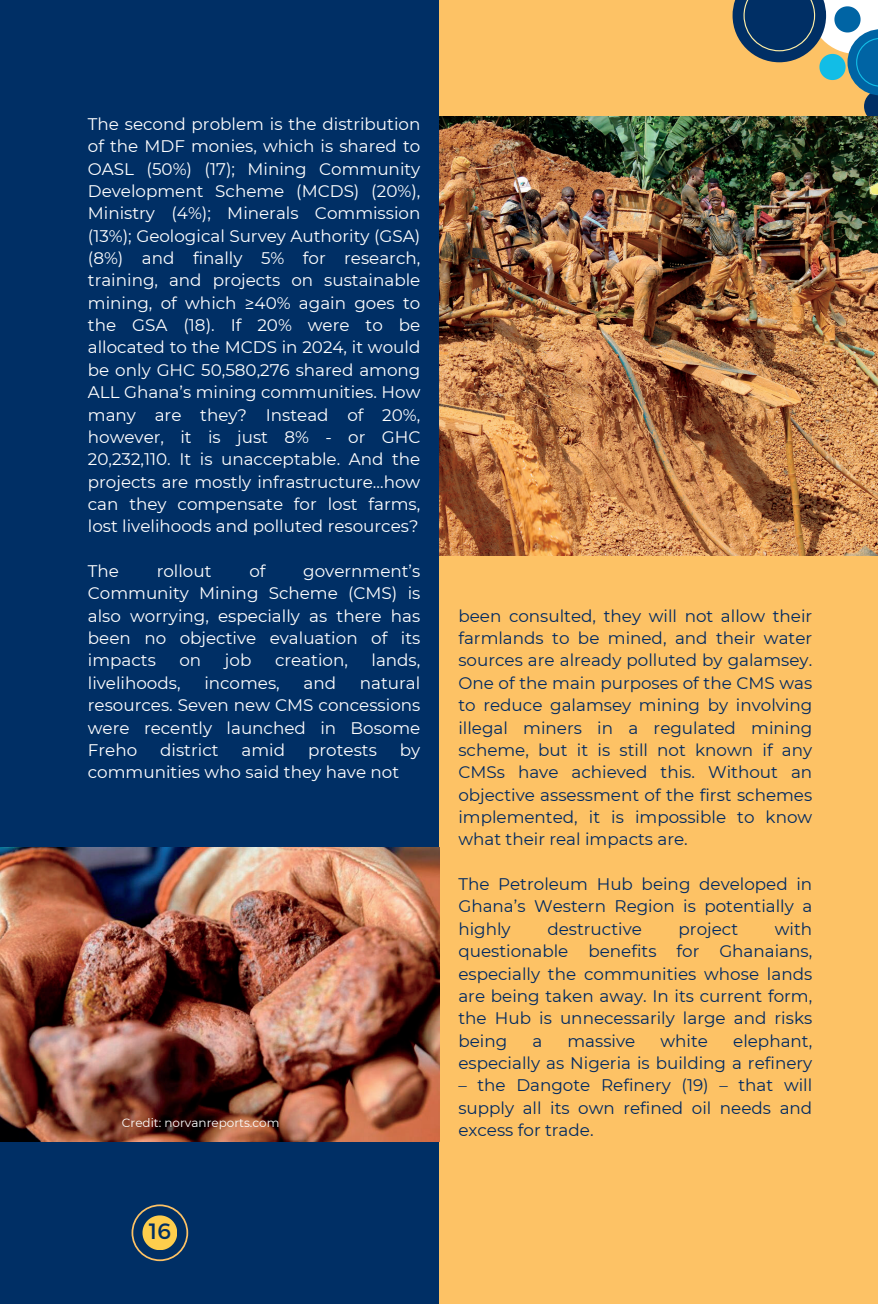
<style>
.page{position:relative;width:878px;height:1304px;background:#fff}
.page>*{position:absolute;margin:0;border:0;box-sizing:border-box;transform-origin:0 0}
.t1{font:22.2px "Montserrat";color:#002f65}
.t2{font:16.8px/22.4px "Montserrat";color:#fff;text-align:justify}
.t3{font:16.8px/22.4px "Montserrat";color:#002961;text-align:justify}
.t4{font:12px "Montserrat";color:#fff}
</style>
<div class="page">
<div style="left:0;top:0;width:878px;height:1303px;background:#002f65"></div>
<div style="left:439px;top:0;width:439px;height:1303px;background:#fdc265"></div>
<svg style="left:733px;top:0;width:145px;height:116px"></svg>
<img style="left:439px;top:116px;width:439px;height:440px">
<svg style="left:132px;top:1204px;width:56px;height:57px"></svg>
<img style="left:0;top:847px;width:440px;height:294px">
<p class="t2" style="left:88px;top:113px;width:334px">The second problem is the distribution of the MDF monies, which is shared to OASL (50%) (17); Mining Community Development Scheme (MCDS) (20%), Ministry (4%); Minerals Commission (13%); Geological Survey Authority (GSA) (8%) and finally 5% for research, training, and projects on sustainable mining, of which ≥40% again goes to the GSA (18). If 20% were to be allocated to the MCDS in 2024, it would be only GHC 50,580,276 shared among ALL Ghana’s mining communities. How many are they? Instead of 20%, however, it is just 8% - or GHC 20,232,110. It is unacceptable. And the projects are mostly infrastructure…how can they compensate for lost farms, lost livelihoods and polluted resources?</p>
<p class="t2" style="left:88px;top:560px;width:33px">The</p>
<p class="t2" style="left:157px;top:560px;width:56px">rollout</p>
<p class="t2" style="left:249px;top:560px;width:18px">of</p>
<p class="t2" style="left:88px;top:560px;width:334px;text-indent:215px">government’s Community Mining Scheme (CMS) is also worrying, especially as there has been no objective evaluation of its impacts</p>
<p class="t2" style="left:179px;top:649px;width:23px">on</p>
<p class="t2" style="left:225px;top:649px;width:28px">job</p>
<p class="t2" style="left:275px;top:649px;width:74px">creation,</p>
<p class="t2" style="left:372px;top:649px;width:50px">lands,</p>
<p class="t2" style="left:88px;top:671px;width:334px;text-indent:272px">natural resources. Seven new CMS concessions were recently launched in Bosome Freho</p>
<p class="t2" style="left:88px;top:671px;width:94px">livelihoods,</p>
<p class="t2" style="left:204px;top:671px;width:77px">incomes,</p>
<p class="t2" style="left:304px;top:671px;width:34px">and</p>
<p class="t2" style="left:160px;top:738px;width:60px">district</p>
<p class="t2" style="left:242px;top:738px;width:45px">amid</p>
<p class="t2" style="left:308px;top:738px;width:70px">protests</p>
<p class="t2" style="left:400px;top:738px;width:22px">by</p>
<p class="t2" style="left:88px;top:761px;width:313px">communities who said they have not</p>
<p class="t4" style="left:122px;top:1115px;width:159px">Credit: norvanreports.com</p>
<h1 class="t1" style="left:149px;top:1217px;width:24px">16</h1>
<p class="t3" style="left:458px;top:604px;width:355px">been consulted, they will not allow their farmlands to be mined, and their water sources are already polluted by galamsey.<br>One of the main purposes of the CMS was to reduce galamsey mining by involving illegal miners in a regulated mining scheme, but it is still not known if any CMSs have achieved this. Without an objective assessment of the first schemes implemented, it is impossible to know what their real impacts are.</p>
<p class="t3" style="left:458px;top:873px;width:355px">The Petroleum Hub being developed in Ghana’s Western Region is potentially a highly</p>
<p class="t3" style="left:547px;top:917px;width:96px">destructive</p>
<p class="t3" style="left:679px;top:917px;width:61px">project</p>
<p class="t3" style="left:458px;top:917px;width:355px;text-indent:316px">with questionable benefits for Ghanaians, especially the communities whose lands are being taken away. In its current form, the Hub is unnecessarily large and risks being</p>
<p class="t3" style="left:458px;top:1029px;width:355px;text-align:right">elephant,<br>especially as Nigeria is building a refinery</p>
<p class="t3" style="left:458px;top:1074px;width:355px">– the Dangote Refinery (19) – that will supply all its own refined oil needs and excess for trade.</p>
<p class="t3" style="left:532px;top:1029px;width:11px">a</p>
<p class="t3" style="left:567px;top:1029px;width:69px">massive</p>
<p class="t3" style="left:660px;top:1029px;width:49px">white</p>
</div>
